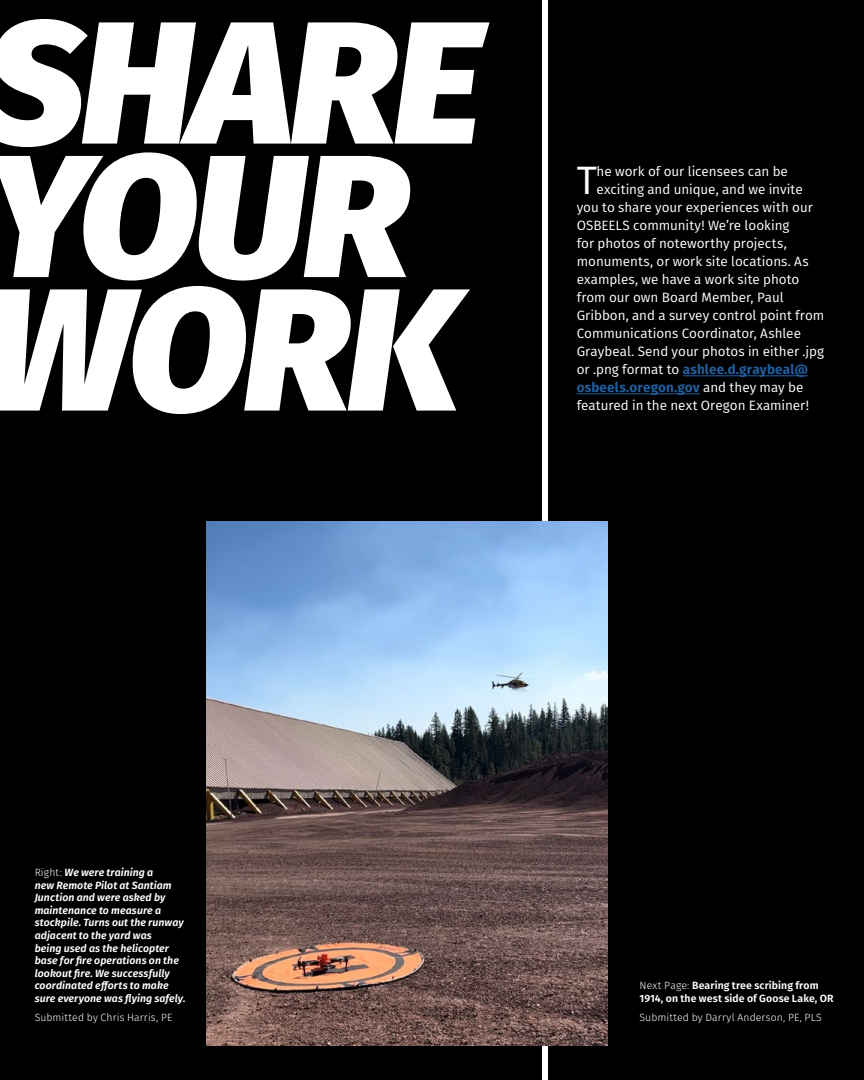
<style>
.page{position:relative;width:864px;height:1080px;background:#000}
.page>*{position:absolute;margin:0;border:0;box-sizing:border-box;transform-origin:0 0}
.t1{font:italic 800 174px/133.5px "Fira Sans";letter-spacing:-.02em;color:#fff}
.t2{font:39.6px "Fira Sans";color:#fff}
.t3{font:13.5px "Fira Sans";color:#fff}
.t4{font:700 13.5px "Fira Sans";letter-spacing:.01em;color:#215e9e}
.t5{font:italic 600 10.5px/12.6px "Fira Sans";letter-spacing:.01em;color:#fff}
.t6{font:600 10.5px/12.6px "Fira Sans";letter-spacing:.01em;color:#fff}
.t7{font:300 10.5px "Fira Sans";letter-spacing:.01em;color:#fff}
.s1{font-weight:400;color:#fff}
.s2{font-weight:300;font-style:normal}
.s3{font-weight:300}
</style>
<div class="page">
<div style="left:542px;top:0;width:6px;height:1080px;background:#fff"></div>
<hr style="left:683px;top:375px;width:125px;height:1px;background:#215e9e">
<hr style="left:577px;top:393px;width:123px;height:1px;background:#215e9e">
<img style="left:206px;top:521px;width:402px;height:525px">
<h1 class="t1" style="left:-16px;top:-1px;width:499px">SHARE<br>YOUR<br>WORK</h1>
<h2 class="t2" style="left:577px;top:151px;width:22px">T</h2>
<p class="t3" style="left:597px;top:162px;width:193px">he work of our licensees can be</p>
<p class="t3" style="left:597px;top:180px;width:208px">exciting and unique, and we invite</p>
<p class="t3" style="left:577px;top:198px;width:238px">you to share your experiences with our</p>
<p class="t3" style="left:577px;top:216px;width:214px">OSBEELS community! We’re looking</p>
<p class="t3" style="left:577px;top:234px;width:212px">for photos of noteworthy projects,</p>
<p class="t3" style="left:577px;top:252px;width:234px">monuments, or work site locations. As</p>
<p class="t3" style="left:577px;top:270px;width:224px">examples, we have a work site photo</p>
<p class="t3" style="left:577px;top:288px;width:208px">from our own Board Member, Paul</p>
<p class="t3" style="left:577px;top:306px;width:249px">Gribbon, and a survey control point from</p>
<p class="t3" style="left:577px;top:324px;width:226px">Communications Coordinator, Ashlee</p>
<p class="t3" style="left:577px;top:342px;width:249px">Graybeal. Send your photos in either .jpg</p>
<p class="t4" style="left:577px;top:358px;width:233px"><span class="s1">or .png format to</span> ashlee.d.graybeal@</p>
<p class="t4" style="left:577px;top:376px;width:228px">osbeels.oregon.gov <span class="s1">and they may be</span></p>
<p class="t3" style="left:577px;top:396px;width:234px">featured in the next Oregon Examiner!</p>
<p class="t5" style="left:35px;top:865px;width:152px"><span class="s2">Right:</span> We were training a<br>new Remote Pilot at Santiam<br>Junction and were asked by maintenance to measure a stockpile. Turns out the runway adjacent to the yard was<br>being used as the helicopter base for fire operations on the lookout fire. We successfully coordinated efforts to make sure everyone was flying safely.</p>
<p class="t7" style="left:35px;top:1010px;width:139px">Submitted by Chris Harris, PE</p>
<p class="t6" style="left:640px;top:979px;width:196px"><span class="s3">Next Page:</span> Bearing tree scribing from<br>1914, on the west side of Goose Lake, OR</p>
<p class="t7" style="left:640px;top:1010px;width:184px">Submitted by Darryl Anderson, PE, PLS</p>
</div>
